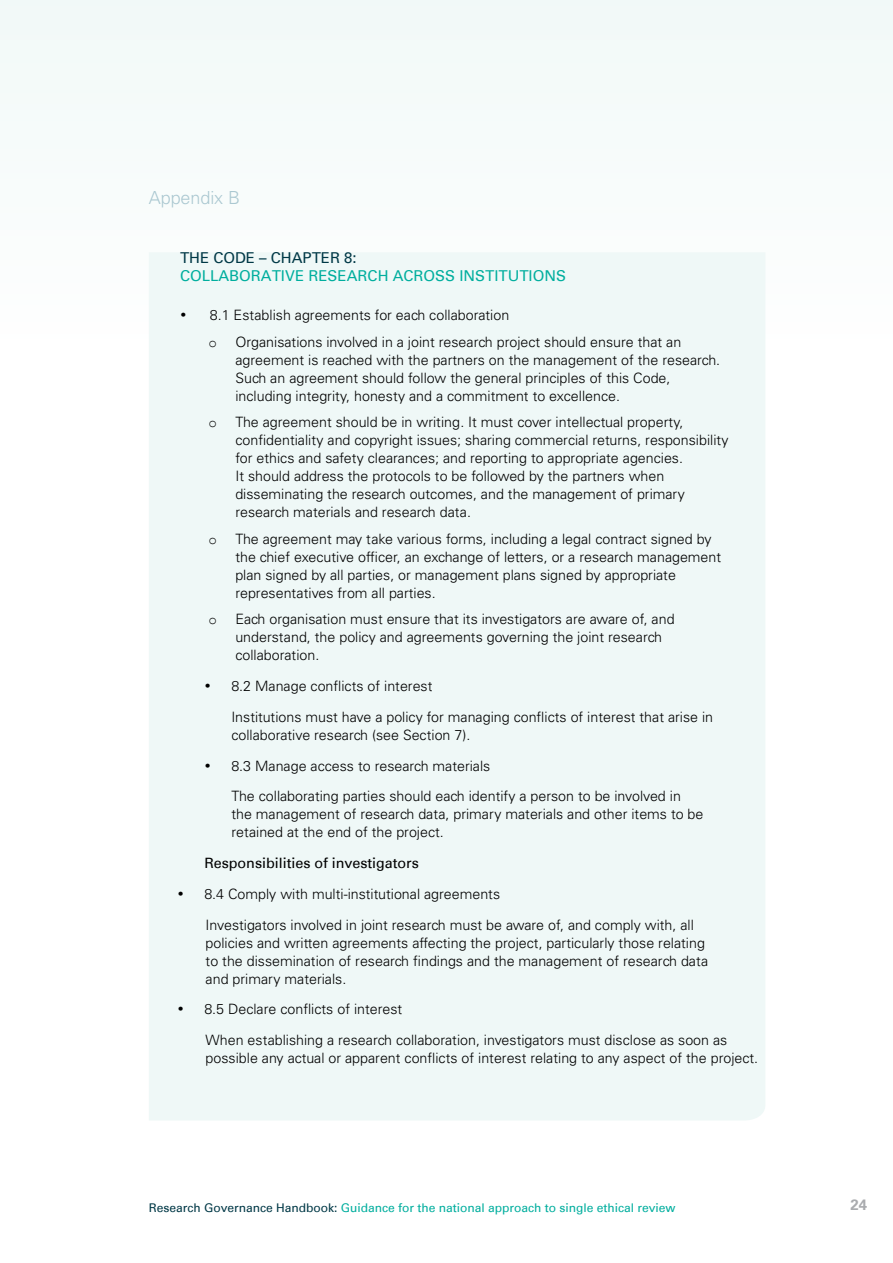
<style>
.page{position:relative;width:893px;height:1263px;background:#fff}
.page>*{position:absolute;margin:0;border:0;box-sizing:border-box;transform-origin:0 0}
.t1{font:300 18px "Univers LT Std";letter-spacing:-.005em;color:#abc8d1}
.t2{font:15px "Univers";color:#00ae9e}
.t3{font:15px "Univers";color:#003846}
.t4{font:700 15px "Univers LT Std";color:#aaacaf}
.t5{font:300 14.25px/18px "Univers LT Std";color:#000}
.t6{font:14.25px "Univers";color:#000}
.t7{font:14.25px "Courier New";color:#000}
.t8{font:12px "Univers";color:#00ae9e}
.s1{color:#003846}
</style>
<div class="page">
<div style="left:0;top:0;width:893px;height:340px;background:#f5fafa"></div>
<div style="left:149px;top:340px;width:616px;height:780px;background:#eff8f7"></div>
<p class="t1" style="left:149px;top:187px;width:93px">Appendix B</p>
<p class="t3" style="left:180px;top:249px;width:178px">The Code – Chapter 8:</p>
<p class="t2" style="left:180px;top:267px;width:387px">Collaborative resear ch acr oss institutions</p>
<p class="t5" style="left:180px;top:306px;width:331px">• 8.1 Establish agreements for each collaboration</p>
<p class="t7" style="left:208px;top:334px;width:10px">o</p>
<p class="t5" style="left:235px;top:333px;width:486px">Organisations involved in a joint research project should ensure that an agreement is reached with the partners on the management of the research.<br>Such an agreement should follow the general principles of this Code, including integrity, honesty and a commitment to excellence.</p>
<p class="t7" style="left:208px;top:414px;width:10px">o</p>
<p class="t5" style="left:235px;top:413px;width:495px">The agreement should be in writing. It must cover intellectual property, confidentiality and copyright issues; sharing commercial returns, responsibility for ethics and safety clearances; and reporting to appropriate agencies.<br>It should address the protocols to be followed by the partners when disseminating the research outcomes, and the management of primary research materials and research data.</p>
<p class="t7" style="left:208px;top:531px;width:10px">o</p>
<p class="t5" style="left:235px;top:530px;width:487px">The agreement may take various forms, including a legal contract signed by the chief executive officer, an exchange of letters, or a research management plan signed by all parties, or management plans signed by appropriate representatives from all parties.</p>
<p class="t7" style="left:208px;top:611px;width:10px">o</p>
<p class="t5" style="left:235px;top:610px;width:441px">Each organisation must ensure that its investigators are aware of, and understand, the policy and agreements governing the joint research collaboration.</p>
<p class="t5" style="left:231px;top:671px;width:483px;line-height:30.8px;text-indent:-27px">• 8.2 Manage conflicts of interest<br>Institutions must have a policy for managing conflicts of interest that arise in</p>
<p class="t5" style="left:231px;top:726px;width:240px">collaborative research (see Section 7).</p>
<p class="t5" style="left:231px;top:750px;width:451px;line-height:30.8px;text-indent:-27px">• 8.3 Manage access to research materials<br>The collaborating parties should each identify a person to be involved in</p>
<p class="t5" style="left:231px;top:805px;width:474px">the management of research data, primary materials and other items to be retained at the end of the project.</p>
<p class="t6" style="left:204px;top:855px;width:216px">Responsibilities of investigators</p>
<p class="t5" style="left:206px;top:878px;width:490px;line-height:30.8px;text-indent:-28px">• 8.4 Comply with multi-institutional agreements<br>Investigators involved in joint research must be aware of, and comply with, all</p>
<p class="t5" style="left:206px;top:934px;width:504px">policies and written agreements affecting the project, particularly those relating to the dissemination of research findings and the management of research data and primary materials.</p>
<p class="t5" style="left:206px;top:994px;width:523px;line-height:30.8px;text-indent:-28px">• 8.5 Declare conflicts of interest<br>When establishing a research collaboration, investigators must disclose as soon as</p>
<p class="t5" style="left:206px;top:1049px;width:554px">possible any actual or apparent conflicts of interest relating to any aspect of the project.</p>
<p class="t8" style="left:149px;top:1200px;width:528px"><span class="s1">Research Governance Handbook:</span> Guidance for the national approach to single ethical review</p>
<p class="t4" style="left:850px;top:1196px;width:18px">24</p>
</div>
